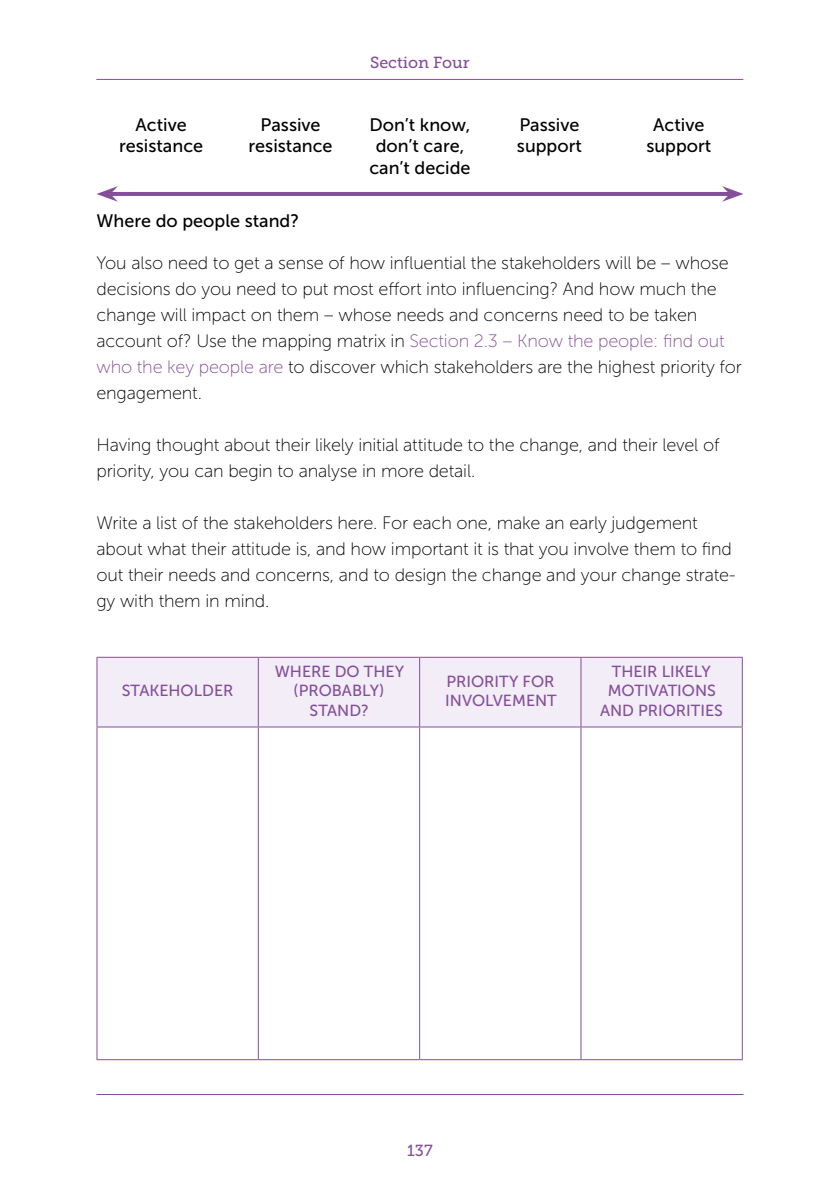
<style>
.page{position:relative;width:840px;height:1191px;background:#fff}
.page>*{position:absolute;margin:0;border:0;box-sizing:border-box;transform-origin:0 0}
.t1{font:18px/26px "Museo Sans 100";letter-spacing:-.01em;color:#000}
.t2{font:18px/21.6px "Museo Sans 500";color:#000;text-align:center}
.t3{font:16px/19.2px "Museo Sans 500";color:#854e99;text-align:center}
.t4{font:16px "Museo Slab 500";color:#854e99}
.s1{color:#854e99}
</style>
<div class="page">
<hr style="left:96px;top:79px;width:647px;height:1px;background:#854e99">
<hr style="left:96px;top:1094px;width:647px;height:1px;background:#854e99">
<hr style="left:110px;top:192px;width:619px;height:4px;background:#854e99">
<svg style="left:722px;top:186px;width:21px;height:16px"></svg>
<svg style="left:96px;top:186px;width:22px;height:16px"></svg>
<div style="left:97px;top:658px;width:644px;height:68px;background:#f2edf7"></div>
<hr style="left:96px;top:658px;width:1px;height:68px;background:#854e99">
<hr style="left:258px;top:658px;width:1px;height:68px;background:#854e99">
<hr style="left:419px;top:658px;width:1px;height:68px;background:#854e99">
<hr style="left:580px;top:658px;width:1px;height:68px;background:#854e99">
<hr style="left:96px;top:657px;width:162px;height:1px;background:#854e99">
<hr style="left:258px;top:657px;width:161px;height:1px;background:#854e99">
<hr style="left:419px;top:657px;width:161px;height:1px;background:#854e99">
<hr style="left:580px;top:657px;width:162px;height:1px;background:#854e99">
<hr style="left:96px;top:1059px;width:162px;height:1px;background:#854e99">
<hr style="left:258px;top:1059px;width:161px;height:1px;background:#854e99">
<hr style="left:419px;top:1059px;width:161px;height:1px;background:#854e99">
<hr style="left:580px;top:1059px;width:162px;height:1px;background:#854e99">
<hr style="left:741px;top:658px;width:1px;height:68px;background:#854e99">
<hr style="left:96px;top:727px;width:1px;height:332px;background:#854e99">
<hr style="left:258px;top:727px;width:1px;height:332px;background:#854e99">
<hr style="left:419px;top:727px;width:1px;height:332px;background:#854e99">
<hr style="left:580px;top:727px;width:1px;height:332px;background:#854e99">
<hr style="left:96px;top:726px;width:162px;height:1px;background:#854e99">
<hr style="left:258px;top:726px;width:161px;height:1px;background:#854e99">
<hr style="left:419px;top:726px;width:161px;height:1px;background:#854e99">
<hr style="left:580px;top:726px;width:162px;height:1px;background:#854e99">
<hr style="left:741px;top:727px;width:1px;height:332px;background:#854e99">
<p class="t4" style="left:370px;top:54px;width:101px">Section Four</p>
<p class="t2" style="left:119px;top:114px;width:85px">Active resistance</p>
<p class="t2" style="left:248px;top:114px;width:85px">Passive resistance</p>
<p class="t2" style="left:369px;top:114px;width:103px">Don’t know, don’t care, can’t decide</p>
<p class="t2" style="left:516px;top:114px;width:66px;text-align:left">Passive support</p>
<p class="t2" style="left:646px;top:114px;width:66px">Active support</p>
<p class="t2" style="left:96px;top:210px;width:204px">Where do people stand?</p>
<p class="t1" style="left:96px;top:250px;width:646px">You also need to get a sense of how influential the stakeholders will be – whose decisions do you need to put most effort into influencing? And how much the change will impact on them – whose needs and concerns need to be taken account of? Use the mapping matrix in <span class="s1">Section 2.3 – Know the people: find out who the key people are</span> to discover which stakeholders are the highest priority for engagement.</p>
<p class="t1" style="left:96px;top:432px;width:624px">Having thought about their likely initial attitude to the change, and their level of priority, you can begin to analyse in more detail.</p>
<p class="t1" style="left:96px;top:510px;width:640px">Write a list of the stakeholders here. For each one, make an early judgement about what their attitude is, and how important it is that you involve them to find out their needs and concerns, and to design the change and your change strate&shy;gy with them in mind.</p>
<p class="t3" style="left:122px;top:681px;width:113px">STAKEHOLDER</p>
<p class="t3" style="left:274px;top:662px;width:131px">WHERE DO THEY (PROBABLY)<br>STAND?</p>
<p class="t3" style="left:445px;top:672px;width:113px;text-align:left">PRIORITY FOR<br>INVOLVEMENT</p>
<p class="t3" style="left:599px;top:662px;width:124px">THEIR LIKELY<br>MOTIVATIONS<br>AND PRIORITIES</p>
<p class="t4" style="left:407px;top:1141px;width:27px">137</p>
</div>
